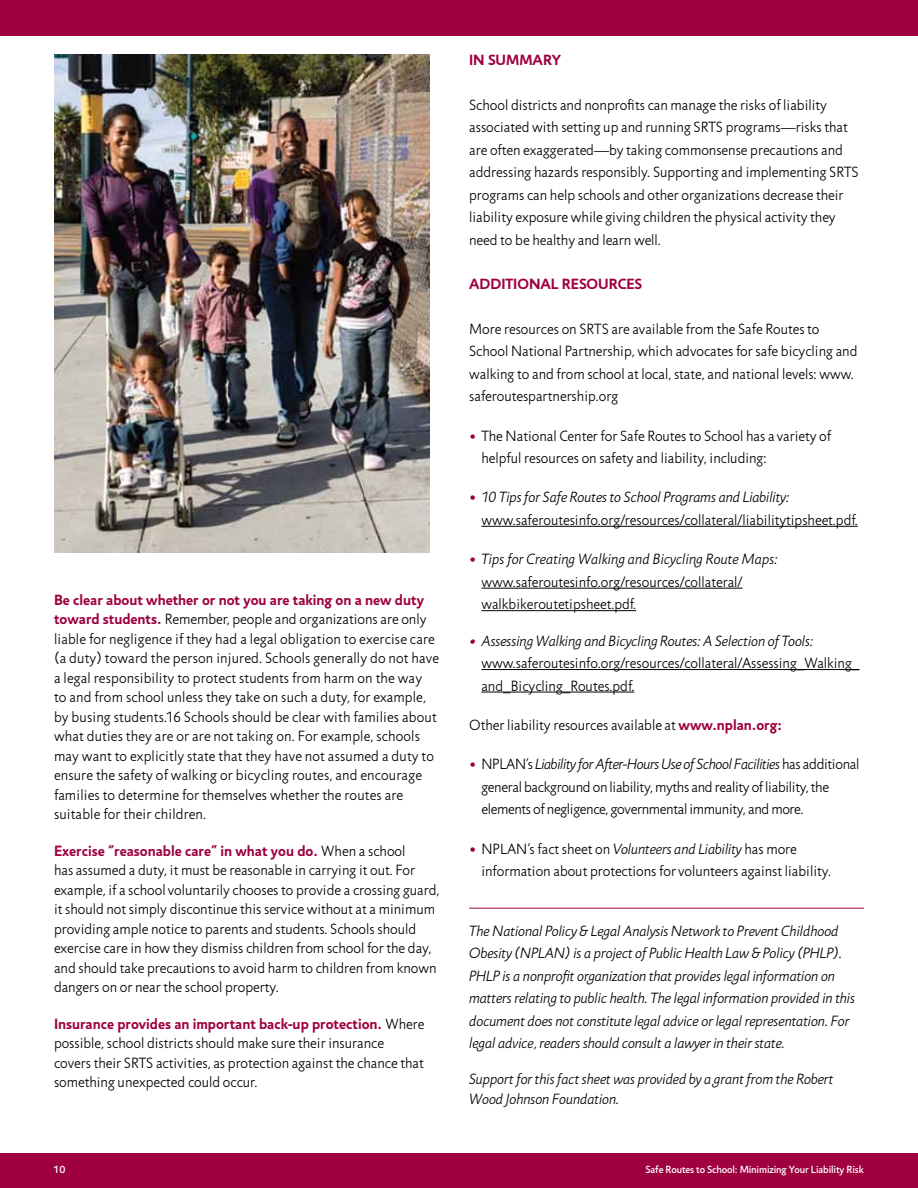
<style>
.page{position:relative;width:918px;height:1188px;background:#fff}
.page>*{position:absolute;margin:0;border:0;box-sizing:border-box;transform-origin:0 0}
.t1{font:300 15px/19.5px "Jigsaw";color:#000}
.t2{font:italic 300 15px/22.5px "Jigsaw";color:#000}
.t3{font:300 15px/22.5px "Jigsaw";letter-spacing:-.02em;color:#000}
.t4{font:700 15px "Jigsaw";color:#9e0040}
.t5{font:500 10.5px "Jigsaw";letter-spacing:-.01em;color:#fff}
.s1{font-weight:700;color:#9e0040}
.s2{color:#9e0040}
.s3{font-style:italic}
.s4{font-style:italic;color:#9e0040}
</style>
<div class="page">
<hr style="left:481px;top:526px;width:377px;height:1px;background:#000">
<hr style="left:481px;top:588px;width:262px;height:1px;background:#000">
<hr style="left:481px;top:610px;width:155px;height:1px;background:#000">
<hr style="left:481px;top:669px;width:378px;height:1px;background:#000">
<hr style="left:481px;top:692px;width:153px;height:1px;background:#000">
<hr style="left:469px;top:908px;width:395px;height:1px;background:#9e0040">
<img style="left:54px;top:54px;width:376px;height:498px">
<div style="left:0;top:1153px;width:917px;height:35px;background:#9e0040"></div>
<div style="left:0;top:0;width:918px;height:36px;background:#9e0040"></div>
<hr style="left:917px;top:1153px;width:1px;height:35px;background:#9e0040">
<p class="t1" style="left:54px;top:590px;width:387px"><span class="s1">Be clear about whether or not you are taking on a new duty toward students.</span> Remember, people and organizations are only liable for negligence if they had a legal obligation to exercise care (a duty) toward the person injured. Schools generally do not have a legal responsibility to protect students from harm on the way<br>to and from school unless they take on such a duty, for example, by busing students.16 Schools should be clear with families about what duties they are or are not taking on. For example, schools may want to explicitly state that they have not assumed a duty to ensure the safety of walking or bicycling routes, and encourage families to determine for themselves whether the routes are suitable for their children.</p>
<p class="t1" style="left:54px;top:841px;width:387px"><span class="s1">Exercise “reasonable care” in what you do.</span> When a school<br>has assumed a duty, it must be reasonable in carrying it out. For example, if a school voluntarily chooses to provide a crossing guard, it should not simply discontinue this service without at a minimum providing ample notice to parents and students. Schools should exercise care in how they dismiss children from school for the day, and should take precautions to avoid harm to children from known dangers on or near the school property.</p>
<p class="t1" style="left:54px;top:1014px;width:372px"><span class="s1">Insurance provides an important back-up protection.</span> Where possible, school districts should make sure their insurance covers their SRTS activities, as protection against the chance that something unexpected could occur.</p>
<p class="t4" style="left:469px;top:51px;width:50px">In Summar</p>
<p class="t4" style="left:552px;top:51px;width:11px">y</p>
<p class="t1" style="left:469px;top:94px;width:391px;line-height:22.5px">School districts and nonprofits can manage the risks of liability associated with setting up and running SRTS programs—risks that are often exaggerated—by taking commonsense precautions and addressing hazards responsibly. Supporting and implementing SRTS programs can help schools and other organizations decrease their liability exposure while giving children the physical activity they need to be healthy and learn well.</p>
<p class="t4" style="left:469px;top:274px;width:173px">Additi onal Resources</p>
<p class="t1" style="left:469px;top:318px;width:390px;line-height:22.5px">More resources on SRTS are available from the Safe Routes to School National Partnership, which advocates for safe bicycling and walking to and from school at local, state, and national levels: www. saferoutespartnership.org</p>
<p class="t1" style="left:481px;top:424px;width:351px;line-height:22.5px;text-indent:-12px"><span class="s2">•</span> The National Center for Safe Routes to School has a variety of helpful resources on safety and liability, including:</p>
<p class="t1" style="left:481px;top:486px;width:378px;line-height:22.5px;text-indent:-12px"><span class="s2">•</span> <span class="s3">10 Tips for Safe Routes to School Programs and Liability: </span>www.saferoutesinfo.org/resources/collateral/liabilitytipsheet.pdf.</p>
<p class="t1" style="left:481px;top:548px;width:298px;line-height:22.5px;text-indent:-12px"><span class="s2">•</span> <span class="s3">Tips for Creating Walking and Bicycling Route Maps: </span>www.saferoutesinfo.org/resources/collateral/ walkbikeroutetipsheet.pdf.</p>
<p class="t1" style="left:481px;top:630px;width:380px;line-height:22.5px;text-indent:-12px"><span class="s4">•</span> <span class="s3">Assessing Walking and Bicycling Routes: A Selection of Tools: </span>www.saferoutesinfo.org/resources/collateral/Assessing_Walking_ and_Bicycling_Routes.pdf.</p>
<p class="t1" style="left:469px;top:715px;width:314px">Other liability resources available at <span class="s1">www.nplan.org:</span></p>
<p class="t3" style="left:481px;top:753px;width:379px;text-indent:-12px"><span class="s2">•</span> NPLAN’s <span class="s3">Liability for After-Hours Use of School Facilities</span> has additional general background on liability, myths and reality of liability, the elements of negligence, governmental immunity, and more.</p>
<p class="t1" style="left:481px;top:838px;width:351px;line-height:22.5px;text-indent:-12px"><span class="s2">•</span> NPLAN’s fact sheet on <span class="s3">Volunteers and Liability</span> has more information about protections for volunteers against liability.</p>
<p class="t2" style="left:469px;top:919px;width:387px">The National Policy &amp; Legal Analysis Network to Prevent Childhood Obesity (NPLAN) is a project of Public Health Law &amp; Policy (PHLP).<br>PHLP is a nonprofit organization that provides legal information on matters relating to public health. The legal information provided in this document does not constitute legal advice or legal representation. For legal advice, readers should consult a lawyer in their state.</p>
<p class="t2" style="left:469px;top:1070px;width:366px;line-height:19.5px">Support for this fact sheet was provided by a grant from the Robert<br>Wood Johnson Foundation.</p>
<p class="t5" style="left:53px;top:1163px;width:13px">10</p>
<p class="t5" style="left:645px;top:1163px;width:220px">Safe Routes to School: Minimizing Your Liability Risk</p>
</div>
